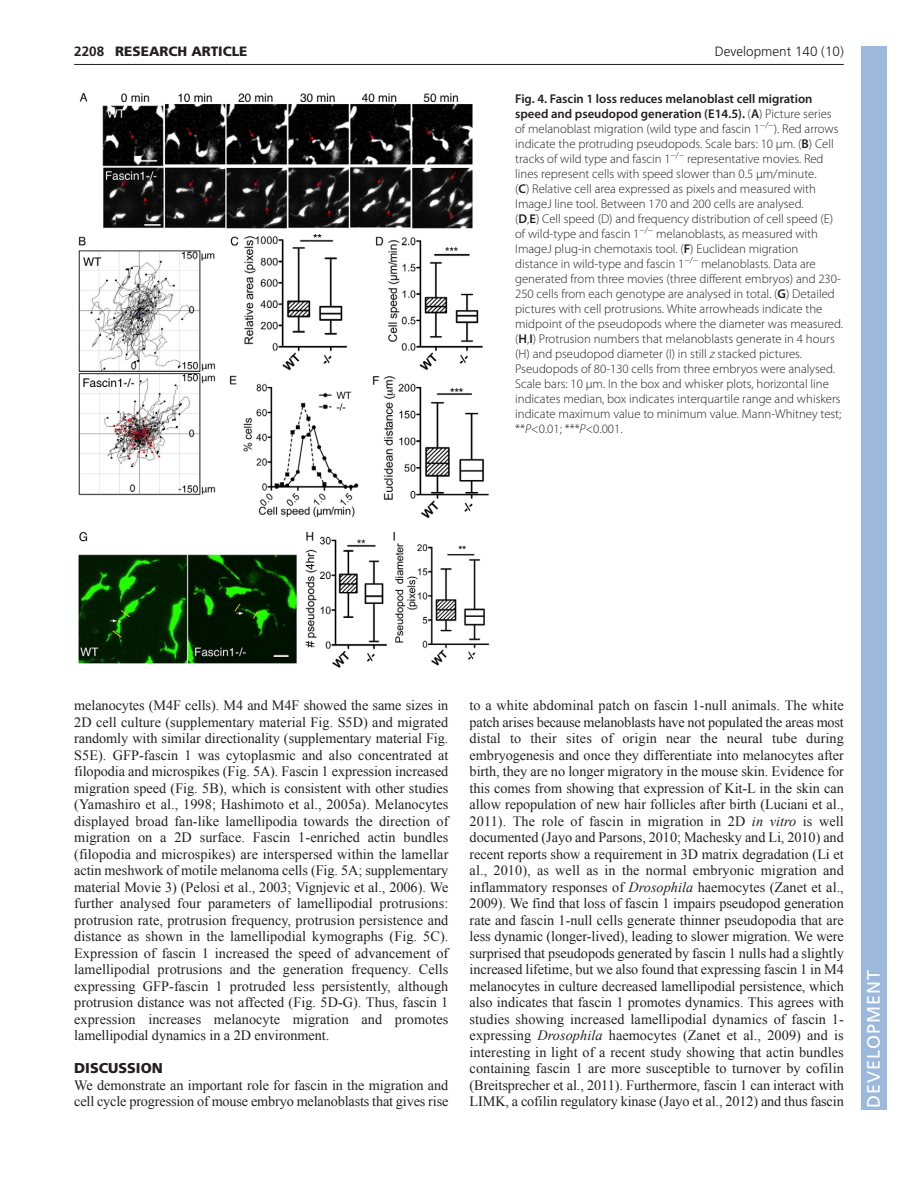
<style>
.page{position:relative;width:918px;height:1188px;background:#fff}
.page>*{position:absolute;margin:0;border:0;box-sizing:border-box;transform-origin:0 0}
.t1{font:18px "Frutiger LT Std";letter-spacing:.055em;color:#fff}
.t2{font:14.25px/16.5px "Times New Roman";letter-spacing:-.01em;color:#231f20;text-align:justify}
.t3{font:900 14.25px "Frutiger LT Std";color:#231f20}
.t4{font:300 13.5px "Frutiger";color:#231f20}
.t5{font:900 13.5px "Frutiger LT Std";color:#231f20}
.t6{font:700 13.5px "Frutiger LT Std";color:#231f20}
.t7{font:300 12.75px/15px "Myriad Pro";color:#231f20}
.s1{font-weight:600}
.s2{font-style:italic}
</style>
<div class="page">
<hr style="left:74px;top:64px;width:770px;height:1px;background:#231f20">
<img style="left:78px;top:92px;width:412px;height:576px">
<div style="left:861px;top:46px;width:25px;height:1064px;background:#9cb9db"></div>
<p class="t6" style="left:74px;top:46px;width:32px">2208</p>
<p class="t5" style="left:115px;top:46px;width:134px">RESEARCH ARTICLE</p>
<p class="t4" style="left:715px;top:46px;width:131px">Development 140 (10)</p>
<p class="t7" style="left:515px;top:92px;width:329px"><span class="s1">Fig. 4. Fascin 1 loss reduces melanoblast cell migration speed and pseudopod generation (E14.5).</span> (<span class="s1">A</span>) Picture series of melanoblast migration (wild type and fascin 1<sup>−/−</sup>). Red arrows indicate the protruding pseudopods. Scale bars: 10 μm. (<span class="s1">B</span>) Cell tracks of wild type and fascin 1<sup>−/−</sup> representative movies. Red lines represent cells with speed slower than 0.5 μm/minute.<br>(<span class="s1">C</span>) Relative cell area expressed as pixels and measured with ImageJ line tool. Between 170 and 200 cells are analysed.<br>(<span class="s1">D</span>,<span class="s1">E</span>) Cell speed (D) and frequency distribution of cell speed (E) of wild-type and fascin 1<sup>−/−</sup> melanoblasts, as measured with ImageJ plug-in chemotaxis tool. (<span class="s1">F</span>) Euclidean migration distance in wild-type and fascin 1<sup>−/−</sup> melanoblasts. Data are generated from three movies (three different embryos) and 230- 250 cells from each genotype are analysed in total. (<span class="s1">G</span>) Detailed pictures with cell protrusions. White arrowheads indicate the midpoint of the pseudopods where the diameter was measured. (<span class="s1">H</span>,<span class="s1">I</span>) Protrusion numbers that melanoblasts generate in 4 hours (H) and pseudopod diameter (I) in still <span class="s2">z</span> stacked pictures.<br>Pseudopods of 80-130 cells from three embryos were analysed.<br>Scale bars: 10 μm. In the box and whisker plots, horizontal line indicates median, box indicates interquartile range and whiskers indicate maximum value to minimum value. Mann-Whitney test; **<span class="s2">P</span>&lt;0.01; ***<span class="s2">P</span>&lt;0.001.</p>
<p class="t2" style="left:74px;top:697px;width:376px">melanocytes (M4F cells). M4 and M4F showed the same sizes in 2D cell culture (supplementary material Fig. S5D) and migrated randomly with similar directionality (supplementary material Fig.<br>S5E). GFP-fascin 1 was cytoplasmic and also concentrated at filopodia and microspikes (Fig. 5A). Fascin 1 expression increased migration speed (Fig. 5B), which is consistent with other studies (Yamashiro et al., 1998; Hashimoto et al., 2005a). Melanocytes displayed broad fan-like lamellipodia towards the direction of migration on a 2D surface. Fascin 1-enriched actin bundles (filopodia and microspikes) are interspersed within the lamellar actin meshwork of motile melanoma cells (Fig. 5A; supplementary material Movie 3) (Pelosi et al., 2003; Vignjevic et al., 2006). We further analysed four parameters of lamellipodial protrusions: protrusion rate, protrusion frequency, protrusion persistence and distance as shown in the lamellipodial kymographs (Fig. 5C).<br>Expression of fascin 1 increased the speed of advancement of lamellipodial protrusions and the generation frequency. Cells expressing GFP-fascin 1 protruded less persistently, although protrusion distance was not affected (Fig. 5D-G). Thus, fascin 1 expression increases melanocyte migration and promotes lamellipodial dynamics in a 2D environment.</p>
<p class="t3" style="left:74px;top:1063px;width:90px">DISCUSSION</p>
<p class="t2" style="left:74px;top:1077px;width:376px">We demonstrate an important role for fascin in the migration and cell cycle progression of mouse embryo melanoblasts that gives rise</p>
<p class="t2" style="left:470px;top:697px;width:376px">to a white abdominal patch on fascin 1-null animals. The white patch arises because melanoblasts have not populated the areas most distal to their sites of origin near the neural tube during embryogenesis and once they differentiate into melanocytes after birth, they are no longer migratory in the mouse skin. Evidence for this comes from showing that expression of Kit-L in the skin can allow repopulation of new hair follicles after birth (Luciani et al., 2011). The role of fascin in migration in 2D <span class="s2">in vitro</span> is well documented (Jayo and Parsons, 2010; Machesky and Li, 2010) and recent reports show a requirement in 3D matrix degradation (Li et al., 2010), as well as in the normal embryonic migration and inflammatory responses of <span class="s2">Drosophila</span> haemocytes (Zanet et al., 2009). We find that loss of fascin 1 impairs pseudopod generation rate and fascin 1-null cells generate thinner pseudopodia that are less dynamic (longer-lived), leading to slower migration. We were surprised that pseudopods generated by fascin 1 nulls had a slightly increased lifetime, but we also found that expressing fascin 1 in M4 melanocytes in culture decreased lamellipodial persistence, which also indicates that fascin 1 promotes dynamics. This agrees with studies showing increased lamellipodial dynamics of fascin 1- expressing <span class="s2">Drosophila</span> haemocytes (Zanet et al., 2009) and is interesting in light of a recent study showing that actin bundles containing fascin 1 are more susceptible to turnover by cofilin (Breitsprecher et al., 2011). Furthermore, fascin 1 can interact with LIMK, a cofilin regulatory kinase (Jayo et al., 2012) and thus fascin</p>
<p class="t1" style="left:863px;top:1108px;width:140px;rotate:-90deg">DEVELOPMENT</p>
</div>
